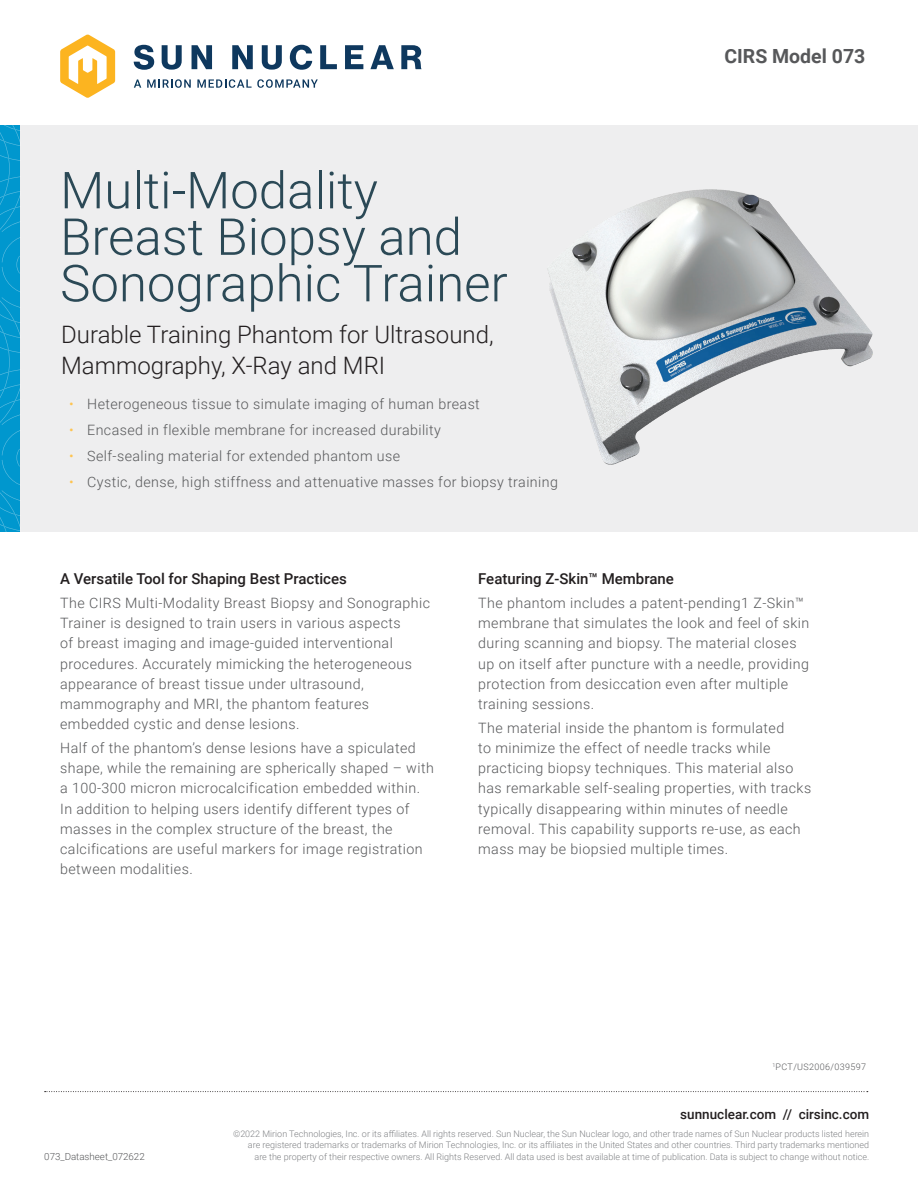
<style>
.page{position:relative;width:918px;height:1188px;background:#fff}
.page>*{position:absolute;margin:0;border:0;box-sizing:border-box;transform-origin:0 0}
.t1{font:300 51px/46.5px "Roboto";color:#2b4956}
.t2{font:300 24px/31.5px "Roboto";color:#231f20}
.t3{font:700 19.5px "Roboto";color:#57585a}
.t4{font:500 15px "Roboto";color:#231f20}
.t5{font:300 14.25px/20.2px "Roboto";letter-spacing:.03em;color:#57585a}
.t6{font:500 13.5px "Roboto";color:#231f20}
.t7{font:300 9.75px "Roboto";color:#57585a}
.t8{font:300 9px/11.2px "Roboto";color:#808285;text-align:right}
.t9{font:300 9px "Roboto";letter-spacing:.04em;color:#57585a}
.s1{color:#fec451}
</style>
<div class="page">
<svg style="left:45px;top:1091px;width:823px;height:1px"></svg>
<div style="left:0;top:125px;width:918px;height:406px;background:#eeeeef"></div>
<svg style="left:60px;top:34px;width:55px;height:64px"></svg>
<svg style="left:134px;top:79px;width:7px;height:9px"></svg>
<svg style="left:147px;top:79px;width:44px;height:9px"></svg>
<svg style="left:197px;top:79px;width:121px;height:9px"></svg>
<svg style="left:134px;top:45px;width:20px;height:25px"></svg>
<svg style="left:162px;top:45px;width:20px;height:25px"></svg>
<svg style="left:192px;top:45px;width:20px;height:24px"></svg>
<svg style="left:232px;top:45px;width:21px;height:24px"></svg>
<svg style="left:262px;top:45px;width:20px;height:25px"></svg>
<svg style="left:290px;top:45px;width:22px;height:25px"></svg>
<svg style="left:320px;top:45px;width:17px;height:24px"></svg>
<svg style="left:345px;top:45px;width:18px;height:24px"></svg>
<svg style="left:370px;top:45px;width:24px;height:24px"></svg>
<svg style="left:401px;top:45px;width:21px;height:24px"></svg>
<svg style="left:0;top:125px;width:20px;height:406px;background:#0599cf"></svg>
<img style="left:547px;top:189px;width:326px;height:276px">
<h1 class="t1" style="left:60px;top:165px;width:449px">Multi-Modality<br>Breast Biopsy and<br>Sonographic Trainer</h1>
<h2 class="t2" style="left:61px;top:317px;width:434px">Durable Training Phantom for Ultrasound,<br>Mammography, X-Ray and MRI</h2>
<p class="t5" style="left:69px;top:394px;width:412px"><span class="s1">•</span> Heterogeneous tissue to simulate imaging of human breast</p>
<p class="t5" style="left:69px;top:420px;width:373px"><span class="s1">•</span> Encased in flexible membrane for increased durability</p>
<p class="t5" style="left:69px;top:446px;width:333px"><span class="s1">•</span> Self-sealing material for extended phantom use</p>
<p class="t5" style="left:69px;top:472px;width:490px"><span class="s1">•</span> Cystic, dense, high stiffness and attenuative masses for biopsy training</p>
<h3 class="t3" style="left:724px;top:42px;width:142px">CIRS Model 073</h3>
<p class="t4" style="left:60px;top:568px;width:288px">A Versatile Tool for Shaping Best Practices</p>
<p class="t5" style="left:60px;top:592px;width:371px">The CIRS Multi-Modality Breast Biopsy and Sonographic Trainer is designed to train users in various aspects<br>of breast imaging and image-guided interventional procedures. Accurately mimicking the heterogeneous appearance of breast tissue under ultrasound, mammography and MRI, the phantom features embedded cystic and dense lesions.</p>
<p class="t5" style="left:60px;top:737px;width:375px">Half of the phantom’s dense lesions have a spiculated shape, while the remaining are spherically shaped – with a 100-300 micron microcalcification embedded within.<br>In addition to helping users identify different types of masses in the complex structure of the breast, the calcifications are useful markers for image registration between modalities.</p>
<p class="t4" style="left:478px;top:568px;width:197px">Featuring Z-Skin™ Membrane</p>
<p class="t5" style="left:478px;top:592px;width:333px">The phantom includes a patent-pending1 Z-Skin™ membrane that simulates the look and feel of skin during scanning and biopsy. The material closes up on itself after puncture with a needle, providing protection from desiccation even after multiple training sessions.</p>
<p class="t5" style="left:478px;top:717px;width:335px">The material inside the phantom is formulated<br>to minimize the effect of needle tracks while practicing biopsy techniques. This material also has remarkable self-sealing properties, with tracks typically disappearing within minutes of needle removal. This capability supports re-use, as each mass may be biopsied multiple times.</p>
<p class="t9" style="left:773px;top:1061px;width:95px"><sup>1</sup>PCT/US2006/039597</p>
<p class="t7" style="left:44px;top:1150px;width:102px">073_Datasheet_072622</p>
<p class="t6" style="left:680px;top:1105px;width:190px">sunnuclear.com // cirsinc.com</p>
<p class="t8" style="left:233px;top:1128px;width:638px">©2022 Mirion Technologies, Inc. or its affiliates. All rights reserved. Sun Nuclear, the Sun Nuclear logo, and other trade names of Sun Nuclear products listed herein are registered trademarks or trademarks of Mirion Technologies, Inc. or its affiliates in the United States and other countries. Third party trademarks mentioned<br>are the property of their respective owners. All Rights Reserved. All data used is best available at time of publication. Data is subject to change without notice.</p>
</div>
